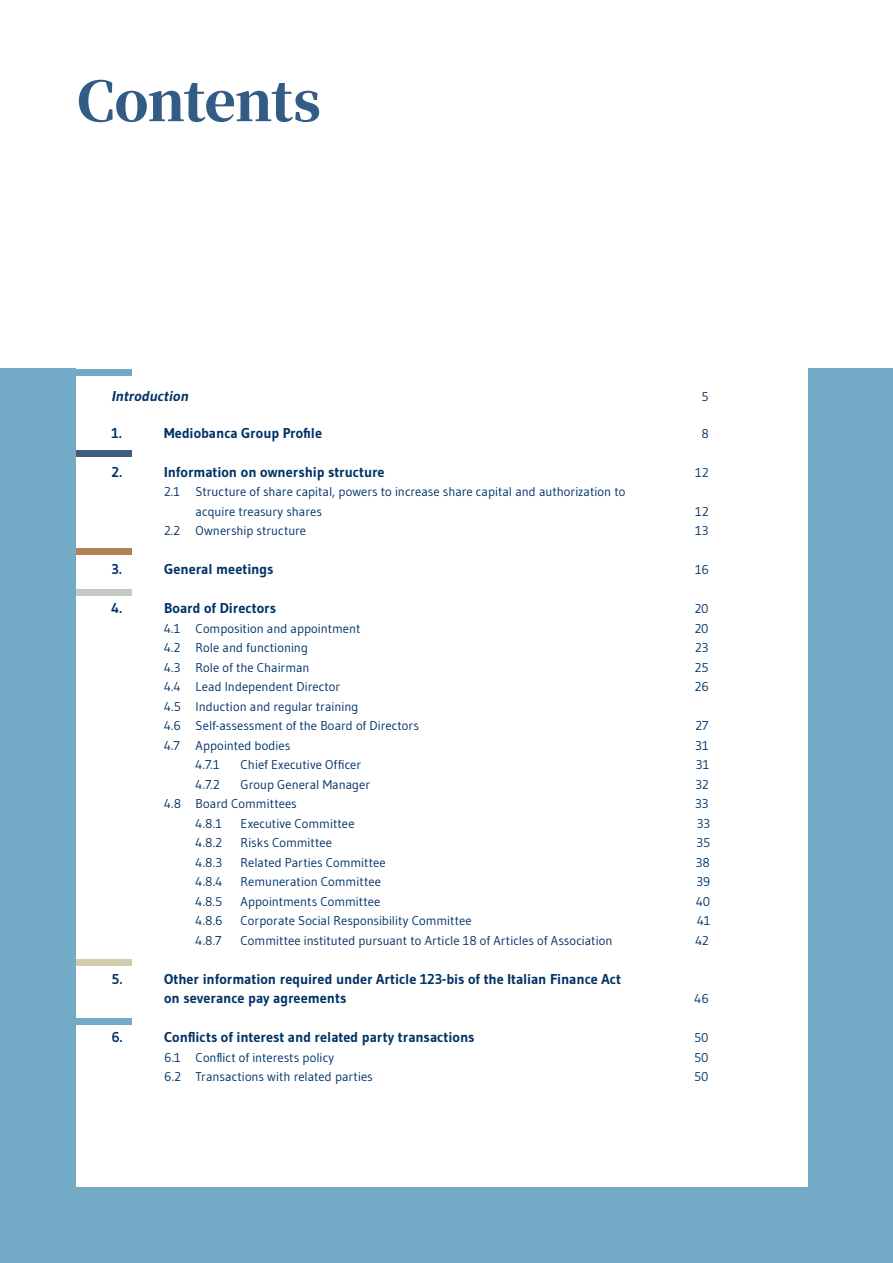
<style>
.page{position:relative;width:893px;height:1263px;background:#fff}
.page>*{position:absolute;margin:0;border:0;box-sizing:border-box;transform-origin:0 0}
.t1{font:900 54px "Noto Serif JP";letter-spacing:-.02em;color:#335c85}
.t2{font:700 14.25px "Gudea";letter-spacing:-.005em;color:#036}
.t3{font:italic 700 14.25px "Gudea";color:#036}
.t4{font:12.75px/19.5px "Gudea";color:#036}
</style>
<div class="page">
<div style="left:0;top:369px;width:893px;height:894px;background:#73aac5"></div>
<div style="left:77px;top:296px;width:731px;height:890px;background:#fff"></div>
<div style="left:77px;top:451px;width:55px;height:6px;background:#3f5e7f"></div>
<div style="left:77px;top:369px;width:55px;height:6px;background:#73aac5"></div>
<div style="left:77px;top:549px;width:55px;height:6px;background:#b18357"></div>
<div style="left:77px;top:589px;width:55px;height:6px;background:#c6c7c7"></div>
<div style="left:77px;top:959px;width:55px;height:6px;background:#d1cdac"></div>
<div style="left:77px;top:1018px;width:55px;height:7px;background:#73aac5"></div>
<p class="t1" style="left:77px;top:71px;width:246px">Contents</p>
<p class="t3" style="left:112px;top:387px;width:81px">Introduction</p>
<p class="t4" style="left:701px;top:387px;width:9px">5</p>
<p class="t2" style="left:112px;top:424px;width:12px">1.</p>
<p class="t2" style="left:164px;top:424px;width:160px">Mediobanca Group Profile</p>
<p class="t4" style="left:701px;top:423px;width:9px">8</p>
<p class="t2" style="left:112px;top:463px;width:12px">2.</p>
<p class="t2" style="left:164px;top:463px;width:222px">Information on ownership structure</p>
<p class="t4" style="left:695px;top:462px;width:15px">12</p>
<p class="t4" style="left:196px;top:482px;width:431px;text-indent:-31px">2.1 Structure of share capital, powers to increase share capital and authorization to acquire treasury shares</p>
<p class="t4" style="left:695px;top:501px;width:15px">12</p>
<p class="t4" style="left:164px;top:521px;width:143px">2.2 Ownership structure</p>
<p class="t4" style="left:695px;top:521px;width:15px">13</p>
<p class="t2" style="left:112px;top:560px;width:12px">3.</p>
<p class="t2" style="left:164px;top:560px;width:111px">General meetings</p>
<p class="t4" style="left:695px;top:560px;width:15px">16</p>
<p class="t2" style="left:112px;top:599px;width:12px">4.</p>
<p class="t2" style="left:164px;top:599px;width:114px">Board of Directors</p>
<p class="t4" style="left:695px;top:599px;width:15px">20</p>
<p class="t4" style="left:164px;top:618px;width:198px">4.1 Composition and appointment</p>
<p class="t4" style="left:695px;top:618px;width:15px">20</p>
<p class="t4" style="left:164px;top:638px;width:145px">4.2 Role and functioning</p>
<p class="t4" style="left:695px;top:638px;width:15px">23</p>
<p class="t4" style="left:164px;top:657px;width:147px">4.3 Role of the Chairman</p>
<p class="t4" style="left:695px;top:657px;width:15px">25</p>
<p class="t4" style="left:164px;top:677px;width:178px">4.4 Lead Independent Director</p>
<p class="t4" style="left:695px;top:677px;width:15px">26</p>
<p class="t4" style="left:164px;top:696px;width:196px">4.5 Induction and regular training</p>
<p class="t4" style="left:164px;top:716px;width:256px">4.6 Self-assessment of the Board of Directors</p>
<p class="t4" style="left:695px;top:716px;width:15px">27</p>
<p class="t4" style="left:164px;top:735px;width:128px">4.7 Appointed bodies</p>
<p class="t4" style="left:695px;top:735px;width:15px">31</p>
<p class="t4" style="left:196px;top:755px;width:26px">4.7.1</p>
<p class="t4" style="left:241px;top:755px;width:122px">Chief Executive Officer</p>
<p class="t4" style="left:696px;top:755px;width:15px">31</p>
<p class="t4" style="left:196px;top:774px;width:26px">4.7.2</p>
<p class="t4" style="left:241px;top:774px;width:131px">Group General Manager</p>
<p class="t4" style="left:695px;top:774px;width:15px">32</p>
<p class="t4" style="left:164px;top:794px;width:134px">4.8 Board Committees</p>
<p class="t4" style="left:695px;top:794px;width:15px">33</p>
<p class="t4" style="left:196px;top:813px;width:28px">4.8.1</p>
<p class="t4" style="left:241px;top:813px;width:115px">Executive Committee</p>
<p class="t4" style="left:697px;top:813px;width:15px">33</p>
<p class="t4" style="left:196px;top:833px;width:28px">4.8.2</p>
<p class="t4" style="left:241px;top:833px;width:93px">Risks Committee</p>
<p class="t4" style="left:696px;top:833px;width:15px">35</p>
<p class="t4" style="left:196px;top:852px;width:28px">4.8.3</p>
<p class="t4" style="left:241px;top:852px;width:147px">Related Parties Committee</p>
<p class="t4" style="left:696px;top:852px;width:16px">38</p>
<p class="t4" style="left:196px;top:872px;width:28px">4.8.4</p>
<p class="t4" style="left:241px;top:872px;width:142px">Remuneration Committee</p>
<p class="t4" style="left:696px;top:872px;width:15px">39</p>
<p class="t4" style="left:196px;top:891px;width:28px">4.8.5</p>
<p class="t4" style="left:241px;top:891px;width:141px">Appointments Committee</p>
<p class="t4" style="left:696px;top:891px;width:16px">40</p>
<p class="t4" style="left:196px;top:911px;width:28px">4.8.6</p>
<p class="t4" style="left:241px;top:911px;width:233px">Corporate Social Responsibility Committee</p>
<p class="t4" style="left:697px;top:911px;width:15px">41</p>
<p class="t4" style="left:196px;top:930px;width:28px">4.8.7</p>
<p class="t4" style="left:241px;top:930px;width:373px">Committee instituted pursuant to Article 18 of Articles of Association</p>
<p class="t4" style="left:695px;top:930px;width:15px">42</p>
<p class="t2" style="left:112px;top:970px;width:12px">5.</p>
<p class="t2" style="left:164px;top:970px;width:458px">Other information required under Article 123-bis of the Italian Finance Act</p>
<p class="t2" style="left:164px;top:989px;width:184px">on severance pay agreements</p>
<p class="t4" style="left:694px;top:989px;width:16px">46</p>
<p class="t2" style="left:112px;top:1028px;width:12px">6.</p>
<p class="t2" style="left:164px;top:1028px;width:312px">Conflicts of interest and related party transactions</p>
<p class="t4" style="left:694px;top:1028px;width:16px">50</p>
<p class="t4" style="left:164px;top:1047px;width:172px">6.1 Conflict of interests policy</p>
<p class="t4" style="left:694px;top:1047px;width:16px">50</p>
<p class="t4" style="left:164px;top:1067px;width:210px">6.2 Transactions with related parties</p>
<p class="t4" style="left:694px;top:1067px;width:16px">50</p>
</div>
